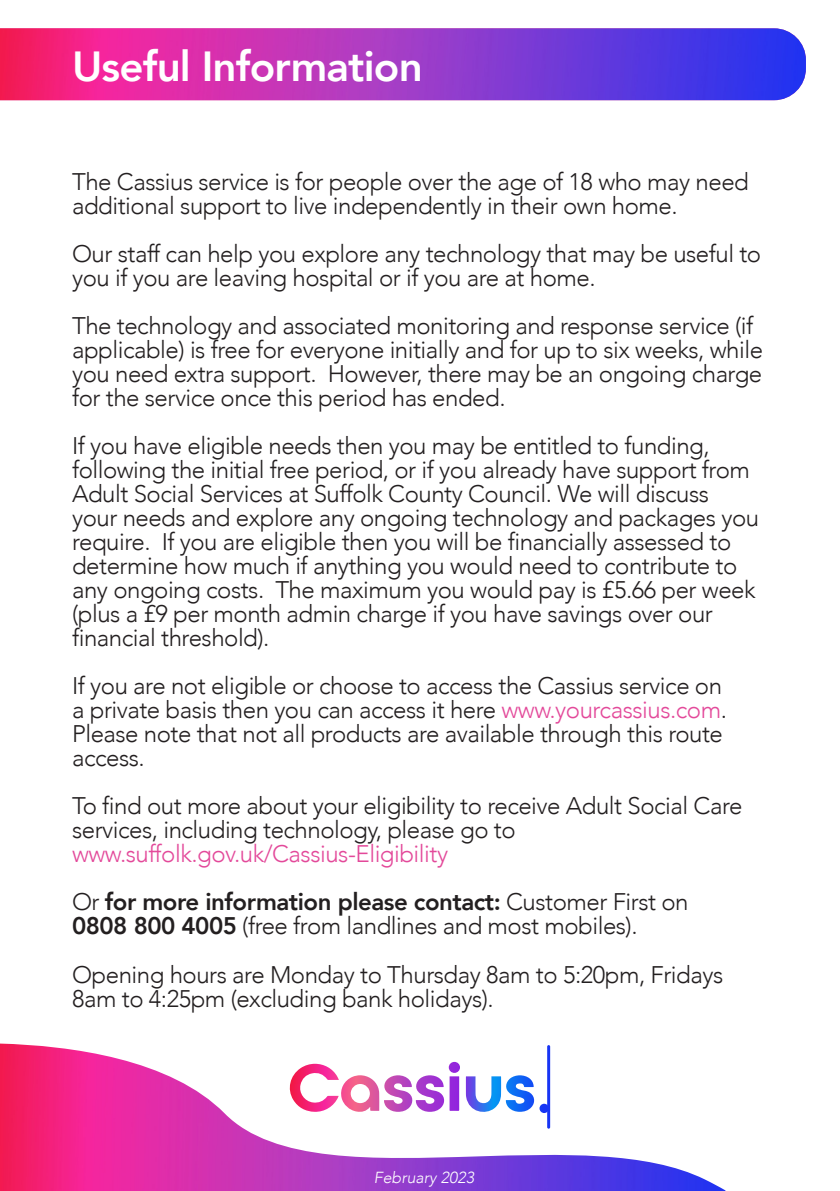
<style>
.page{position:relative;width:840px;height:1191px;background:#fff}
.page>*{position:absolute;margin:0;border:0;box-sizing:border-box;transform-origin:0 0}
.t1{font:800 42px "Avenir";letter-spacing:-.02em;color:#fff}
.t2{font:300 24px/24px "Avenir";letter-spacing:-.02em;color:#231f20}
.t3{font:800 24px "Avenir";letter-spacing:-.02em;color:#231f20}
.t4{font:italic 300 16px "Avenir";color:#fff}
.s1{color:#e3499a}
.s2{font-weight:300}
.s3{font-weight:800}
</style>
<div class="page">
<img style="left:0;top:1043px;width:725px;height:148px">
<img style="left:0;top:28px;width:805px;height:72px">
<p class="t1" style="left:72px;top:34px;width:352px">Useful Information</p>
<p class="t2" style="left:72px;top:170px;width:678px">The Cassius service is for people over the age of 18 who may need additional support to live independently in their own home.</p>
<p class="t2" style="left:72px;top:242px;width:690px">Our staff can help you explore any technology that may be useful to you if you are leaving hospital or if you are at home.</p>
<p class="t2" style="left:72px;top:314px;width:692px">The technology and associated monitoring and response service (if applicable) is free for everyone initially and for up to six weeks, while you need extra support. However, there may be an ongoing charge for the service once this period has ended.</p>
<p class="t2" style="left:72px;top:434px;width:688px">If you have eligible needs then you may be entitled to funding, following the initial free period, or if you already have support from Adult Social Services at Suffolk County Council. We will discuss your needs and explore any ongoing technology and packages you require. If you are eligible then you will be financially assessed to determine how much if anything you would need to contribute to any ongoing costs. The maximum you would pay is £5.66 per week (plus a £9 per month admin charge if you have savings over our financial threshold).</p>
<p class="t2" style="left:72px;top:674px;width:656px">If you are not eligible or choose to access the Cassius service on a private basis then you can access it here <span class="s1">www.yourcassius.com</span>.<br>Please note that not all products are available through this route access.</p>
<p class="t2" style="left:72px;top:794px;width:671px">To find out more about your eligibility to receive Adult Social Care services, including technology, please go to <span class="s1">www.suffolk.gov.uk/Cassius-Eligibility</span></p>
<p class="t3" style="left:72px;top:883px;width:617px"><span class="s2">Or</span> for more information please contact: <span class="s2">Customer First on</span></p>
<p class="t2" style="left:72px;top:914px;width:566px"><span class="s3">0808 800 4005</span> (free from landlines and most mobiles).</p>
<p class="t2" style="left:72px;top:962px;width:652px">Opening hours are Monday to Thursday 8am to 5:20pm, Fridays<br>8am to 4:25pm (excluding bank holidays).</p>
<p class="t4" style="left:373px;top:1167px;width:102px">February 2023</p>
</div>
